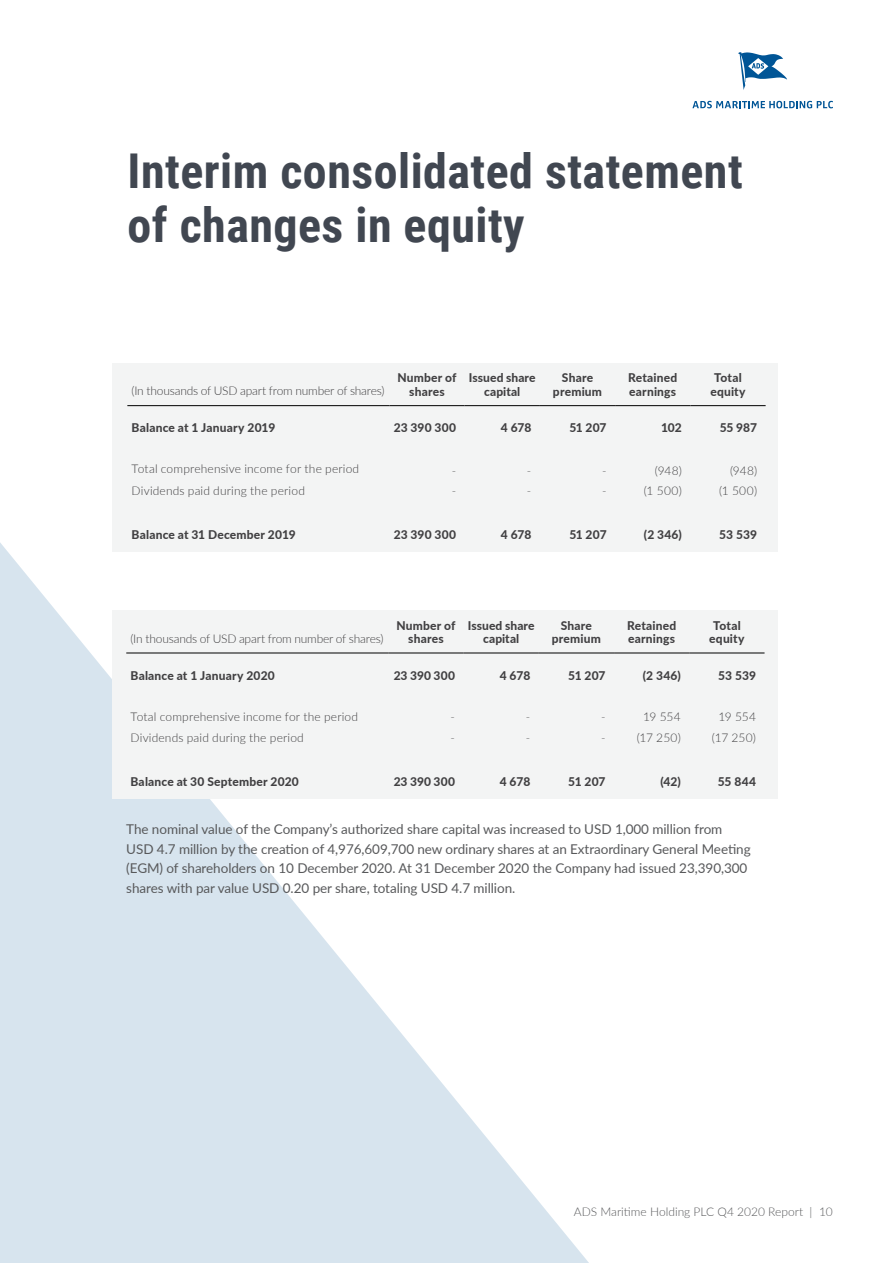
<style>
.page{position:relative;width:893px;height:1263px;background:#fff}
.page>*{position:absolute;margin:0;border:0;box-sizing:border-box;transform-origin:0 0}
.t1{font:700 48px/54px "Roboto Condensed";letter-spacing:.01em;color:#414751}
.t2{font:13.5px/19.5px "Lato";letter-spacing:-.005em;color:#58595b}
.t3{font:800 12px/13.5px "Lato";letter-spacing:.015em;color:#414042;text-align:center}
.t4{font:300 12px "Lato";letter-spacing:.01em;color:#414042}
.t5{font:300 12px "Lato";letter-spacing:-.015em;color:#414042}
.t6{font:300 12px "Lato";color:#58595b}
</style>
<div class="page">
<svg style="left:0;top:543px;width:615px;height:720px;fill:#d7e4ee"></svg>
<svg style="left:692px;top:101px;width:141px;height:7px"></svg>
<svg style="left:738px;top:52px;width:49px;height:38px"></svg>
<div style="left:112px;top:363px;width:666px;height:188px;background:#f3f4f4"></div>
<div style="left:112px;top:610px;width:666px;height:189px;background:#f3f4f4"></div>
<hr style="left:127px;top:405px;width:262px;height:1px;background:#000">
<hr style="left:389px;top:405px;width:76px;height:1px;background:#000">
<hr style="left:465px;top:405px;width:75px;height:1px;background:#000">
<hr style="left:540px;top:405px;width:75px;height:1px;background:#000">
<hr style="left:615px;top:405px;width:75px;height:1px;background:#000">
<hr style="left:690px;top:405px;width:76px;height:1px;background:#000">
<hr style="left:126px;top:653px;width:262px;height:1px;background:#000">
<hr style="left:388px;top:653px;width:76px;height:1px;background:#000">
<hr style="left:464px;top:653px;width:75px;height:1px;background:#000">
<hr style="left:539px;top:653px;width:75px;height:1px;background:#000">
<hr style="left:614px;top:653px;width:75px;height:1px;background:#000">
<hr style="left:689px;top:653px;width:75px;height:1px;background:#000">
<h1 class="t1" style="left:128px;top:142px;width:617px">Interim consolidated statement of changes in equity</h1>
<p class="t5" style="left:132px;top:383px;width:255px">(In thousands of USD apart from number of shares)</p>
<p class="t3" style="left:397px;top:371px;width:61px">Number of shares</p>
<p class="t3" style="left:469px;top:371px;width:68px">Issued share capital</p>
<p class="t3" style="left:553px;top:371px;width:51px">Share premium</p>
<p class="t3" style="left:628px;top:371px;width:51px;text-align:left">Retained earnings</p>
<p class="t3" style="left:710px;top:371px;width:37px">Total equity</p>
<p class="t3" style="left:132px;top:421px;width:145px">Balance at 1 January 2019</p>
<p class="t3" style="left:394px;top:421px;width:64px">23 390 300</p>
<p class="t3" style="left:501px;top:421px;width:32px">4 678</p>
<p class="t3" style="left:569px;top:421px;width:39px">51 207</p>
<p class="t3" style="left:661px;top:421px;width:22px">102</p>
<p class="t3" style="left:720px;top:421px;width:39px">55 987</p>
<p class="t4" style="left:132px;top:461px;width:229px">Total comprehensive income for the period</p>
<p class="t4" style="left:452px;top:462px;width:6px">-</p>
<p class="t4" style="left:527px;top:462px;width:6px">-</p>
<p class="t4" style="left:602px;top:462px;width:6px">-</p>
<p class="t4" style="left:655px;top:462px;width:29px">(948)</p>
<p class="t4" style="left:730px;top:462px;width:29px">(948)</p>
<p class="t4" style="left:132px;top:482px;width:175px">Dividends paid during the period</p>
<p class="t4" style="left:452px;top:482px;width:6px">-</p>
<p class="t4" style="left:527px;top:482px;width:6px">-</p>
<p class="t4" style="left:602px;top:482px;width:6px">-</p>
<p class="t4" style="left:644px;top:482px;width:39px">(1 500)</p>
<p class="t4" style="left:719px;top:482px;width:39px">(1 500)</p>
<p class="t3" style="left:132px;top:527px;width:166px">Balance at 31 December 2019</p>
<p class="t3" style="left:394px;top:527px;width:64px">23 390 300</p>
<p class="t3" style="left:501px;top:527px;width:32px">4 678</p>
<p class="t3" style="left:569px;top:527px;width:39px">51 207</p>
<p class="t3" style="left:644px;top:527px;width:39px">(2 346)</p>
<p class="t3" style="left:719px;top:527px;width:39px">53 539</p>
<p class="t5" style="left:131px;top:630px;width:255px">(In thousands of USD apart from number of shares)</p>
<p class="t3" style="left:396px;top:618px;width:61px">Number of shares</p>
<p class="t3" style="left:468px;top:618px;width:68px">Issued share capital</p>
<p class="t3" style="left:552px;top:618px;width:51px">Share premium</p>
<p class="t3" style="left:627px;top:618px;width:51px;text-align:left">Retained earnings</p>
<p class="t3" style="left:709px;top:618px;width:37px">Total equity</p>
<p class="t3" style="left:131px;top:668px;width:146px">Balance at 1 January 2020</p>
<p class="t3" style="left:394px;top:668px;width:63px">23 390 300</p>
<p class="t3" style="left:500px;top:668px;width:32px">4 678</p>
<p class="t3" style="left:568px;top:668px;width:39px">51 207</p>
<p class="t3" style="left:643px;top:668px;width:39px">(2 346)</p>
<p class="t3" style="left:718px;top:668px;width:39px">53 539</p>
<p class="t4" style="left:130px;top:708px;width:229px">Total comprehensive income for the period</p>
<p class="t4" style="left:451px;top:708px;width:6px">-</p>
<p class="t4" style="left:526px;top:708px;width:6px">-</p>
<p class="t4" style="left:601px;top:708px;width:6px">-</p>
<p class="t4" style="left:643px;top:708px;width:39px">19 554</p>
<p class="t4" style="left:718px;top:708px;width:39px">19 554</p>
<p class="t4" style="left:130px;top:729px;width:175px">Dividends paid during the period</p>
<p class="t4" style="left:451px;top:729px;width:6px">-</p>
<p class="t4" style="left:526px;top:729px;width:6px">-</p>
<p class="t4" style="left:601px;top:729px;width:6px">-</p>
<p class="t4" style="left:637px;top:729px;width:46px">(17 250)</p>
<p class="t4" style="left:712px;top:729px;width:46px">(17 250)</p>
<p class="t3" style="left:130px;top:774px;width:170px">Balance at 30 September 2020</p>
<p class="t3" style="left:394px;top:774px;width:63px">23 390 300</p>
<p class="t3" style="left:500px;top:774px;width:32px">4 678</p>
<p class="t3" style="left:568px;top:774px;width:39px">51 207</p>
<p class="t3" style="left:660px;top:774px;width:22px">(42)</p>
<p class="t3" style="left:718px;top:774px;width:40px">55 844</p>
<p class="t2" style="left:126px;top:819px;width:626px">The nominal value of the Company’s authorized share capital was increased to USD 1,000 million from USD 4.7 million by the creation of 4,976,609,700 new ordinary shares at an Extraordinary General Meeting (EGM) of shareholders on 10 December 2020. At 31 December 2020 the Company had issued 23,390,300 shares with par value USD 0.20 per share, totaling USD 4.7 million.</p>
<p class="t6" style="left:574px;top:1203px;width:260px">ADS Maritime Holding PLC Q4 2020 Report | 10</p>
</div>
